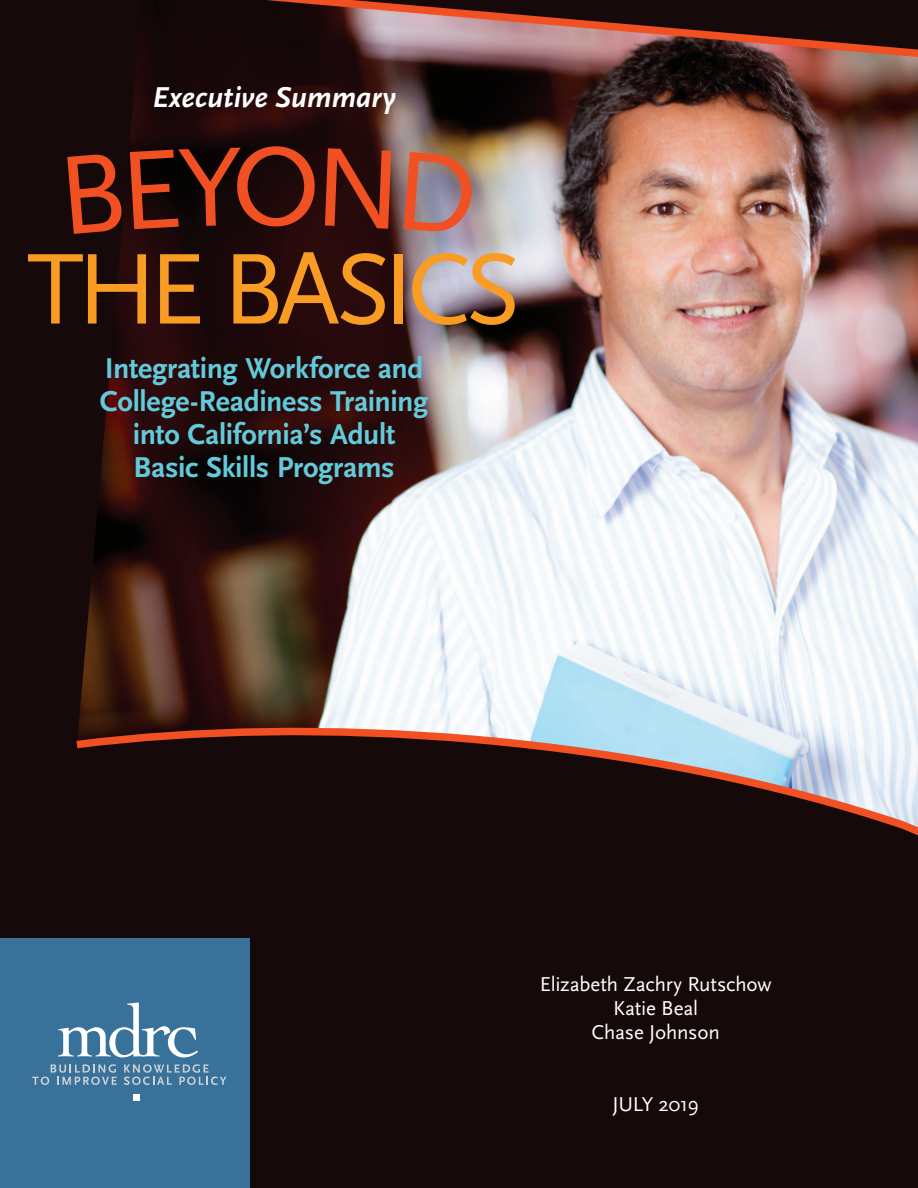
<style>
.page{position:relative;width:918px;height:1188px;background:#16090a}
.page>*{position:absolute;margin:0;border:0;box-sizing:border-box;transform-origin:0 0}
.t1{font:117px "Scala Sans OT";color:#f05022}
.t2{font:105px "Scala Sans OT";letter-spacing:-.07em;color:#f89c23}
.t3{font:700 30px/33px "Scala Sans OT";letter-spacing:-.01em;color:#63cada;text-align:center}
.t4{font:italic 700 30px "Scala Sans OT";letter-spacing:-.005em;color:#fff}
.t5{font:21px/24px "Scala Sans OT";letter-spacing:-.01em;color:#fff;text-align:center}
</style>
<div class="page">
<div style="left:0;top:938px;width:250px;height:250px;background:#38729a"></div>
<svg style="left:58px;top:1002px;width:140px;height:55px"></svg>
<svg style="left:32px;top:1064px;width:85px;height:21px"></svg>
<svg style="left:124px;top:1064px;width:102px;height:21px"></svg>
<svg style="left:133px;top:1094px;width:6px;height:6px"></svg>
<img style="left:76px;top:0;width:842px;height:836px">
<svg style="left:76px;top:153px;width:47px;height:81px"></svg>
<svg style="left:130px;top:148px;width:113px;height:81px"></svg>
<svg style="left:325px;top:148px;width:66px;height:81px"></svg>
<svg style="left:404px;top:152px;width:70px;height:82px;background:#94878c"></svg>
<p class="t4" style="left:153px;top:80px;width:245px">Executive Summary</p>
<h1 class="t1" style="left:231px;top:124px;width:91px">O</h1>
<h2 class="t2" style="left:27px;top:233px;width:495px">THE BASICS</h2>
<p class="t3" style="left:100px;top:352px;width:330px">Integrating Workforce and<br>College-Readiness Training into California’s Adult<br>Basic Skills Programs</p>
<p class="t5" style="left:540px;top:973px;width:233px">Elizabeth Zachry Rutschow<br>Katie Beal<br>Chase Johnson</p>
<p class="t5" style="left:613px;top:1093px;width:88px">JULY 2019</p>
</div>
